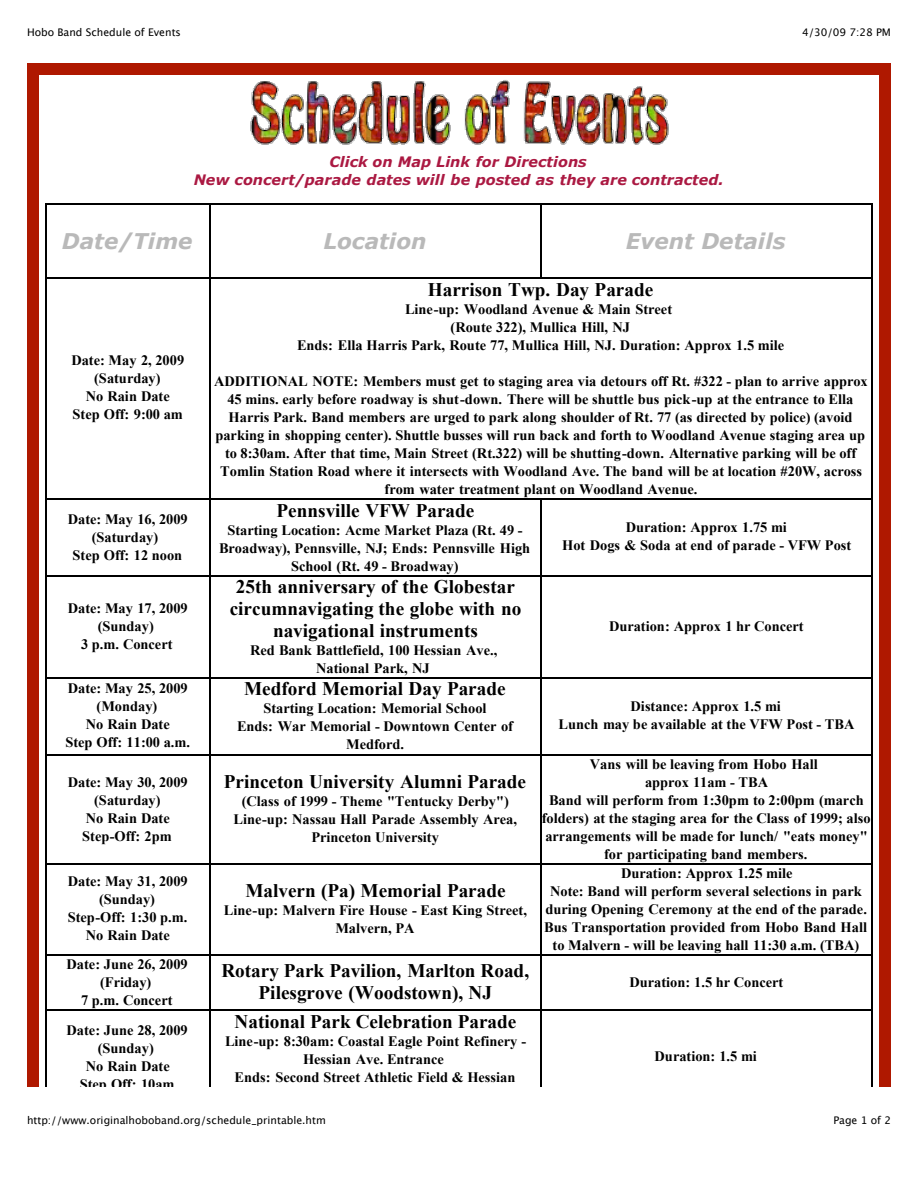
<style>
.page{position:relative;width:918px;height:1188px;background:#fff}
.page>*{position:absolute;margin:0;border:0;box-sizing:border-box;transform-origin:0 0}
.t1{font:italic 700 21.6px "Verdana";color:#b9b9b9}
.t2{font:700 19.2px/21.6px "Times New Roman";color:#000;text-align:center}
.t3{font:700 14.4px/18px "Times New Roman";color:#000;text-align:center}
.t4{font:italic 700 14.4px/18px "Verdana";color:#ab1942;text-align:center}
.t5{font:10.5px "Lucida Grande";color:#000}
</style>
<div class="page">
<div style="left:27px;top:63px;width:864px;height:12px;background:#af1800"></div>
<div style="left:27px;top:63px;width:12px;height:1024px;background:#af1800"></div>
<div style="left:879px;top:63px;width:12px;height:1024px;background:#af1800"></div>
<hr style="left:45px;top:203px;width:166px;height:2px;background:#000">
<hr style="left:45px;top:203px;width:1px;height:76px;background:#000">
<hr style="left:209px;top:203px;width:333px;height:2px;background:#000">
<hr style="left:209px;top:203px;width:2px;height:76px;background:#000">
<hr style="left:541px;top:203px;width:332px;height:2px;background:#000">
<hr style="left:541px;top:203px;width:1px;height:76px;background:#000">
<hr style="left:872px;top:203px;width:1px;height:76px;background:#000">
<hr style="left:45px;top:278px;width:166px;height:1px;background:#000">
<hr style="left:45px;top:278px;width:1px;height:222px;background:#000">
<hr style="left:209px;top:278px;width:664px;height:1px;background:#000">
<hr style="left:209px;top:278px;width:2px;height:222px;background:#000">
<hr style="left:872px;top:278px;width:1px;height:222px;background:#000">
<hr style="left:45px;top:499px;width:166px;height:1px;background:#000">
<hr style="left:45px;top:499px;width:1px;height:78px;background:#000">
<hr style="left:209px;top:499px;width:333px;height:1px;background:#000">
<hr style="left:209px;top:499px;width:2px;height:78px;background:#000">
<hr style="left:541px;top:499px;width:332px;height:1px;background:#000">
<hr style="left:541px;top:499px;width:1px;height:78px;background:#000">
<hr style="left:872px;top:499px;width:1px;height:78px;background:#000">
<hr style="left:45px;top:575px;width:166px;height:2px;background:#000">
<hr style="left:45px;top:575px;width:1px;height:104px;background:#000">
<hr style="left:209px;top:575px;width:333px;height:2px;background:#000">
<hr style="left:209px;top:575px;width:2px;height:104px;background:#000">
<hr style="left:541px;top:575px;width:332px;height:2px;background:#000">
<hr style="left:541px;top:575px;width:1px;height:104px;background:#000">
<hr style="left:872px;top:575px;width:1px;height:104px;background:#000">
<hr style="left:45px;top:677px;width:166px;height:2px;background:#000">
<hr style="left:45px;top:677px;width:1px;height:78px;background:#000">
<hr style="left:209px;top:677px;width:333px;height:2px;background:#000">
<hr style="left:209px;top:677px;width:2px;height:78px;background:#000">
<hr style="left:541px;top:677px;width:332px;height:2px;background:#000">
<hr style="left:541px;top:677px;width:1px;height:78px;background:#000">
<hr style="left:872px;top:677px;width:1px;height:78px;background:#000">
<hr style="left:45px;top:754px;width:166px;height:1px;background:#000">
<hr style="left:45px;top:754px;width:1px;height:111px;background:#000">
<hr style="left:209px;top:754px;width:333px;height:1px;background:#000">
<hr style="left:209px;top:754px;width:2px;height:111px;background:#000">
<hr style="left:541px;top:754px;width:332px;height:1px;background:#000">
<hr style="left:541px;top:754px;width:1px;height:111px;background:#000">
<hr style="left:872px;top:754px;width:1px;height:111px;background:#000">
<hr style="left:45px;top:863px;width:166px;height:2px;background:#000">
<hr style="left:45px;top:863px;width:1px;height:93px;background:#000">
<hr style="left:209px;top:863px;width:333px;height:2px;background:#000">
<hr style="left:209px;top:863px;width:2px;height:93px;background:#000">
<hr style="left:541px;top:863px;width:332px;height:2px;background:#000">
<hr style="left:541px;top:863px;width:1px;height:93px;background:#000">
<hr style="left:872px;top:863px;width:1px;height:93px;background:#000">
<hr style="left:45px;top:955px;width:166px;height:1px;background:#000">
<hr style="left:45px;top:955px;width:1px;height:56px;background:#000">
<hr style="left:209px;top:955px;width:333px;height:1px;background:#000">
<hr style="left:209px;top:955px;width:2px;height:56px;background:#000">
<hr style="left:541px;top:955px;width:332px;height:1px;background:#000">
<hr style="left:541px;top:955px;width:1px;height:56px;background:#000">
<hr style="left:872px;top:955px;width:1px;height:56px;background:#000">
<hr style="left:45px;top:1010px;width:166px;height:1px;background:#000">
<hr style="left:45px;top:1010px;width:1px;height:77px;background:#000">
<hr style="left:209px;top:1010px;width:333px;height:1px;background:#000">
<hr style="left:209px;top:1010px;width:2px;height:77px;background:#000">
<hr style="left:541px;top:1010px;width:332px;height:1px;background:#000">
<hr style="left:541px;top:1010px;width:1px;height:77px;background:#000">
<hr style="left:872px;top:1010px;width:1px;height:77px;background:#000">
<img style="left:250px;top:80px;width:419px;height:65px">
<p class="t5" style="left:27px;top:26px;width:155px">Hobo Band Schedule of Events</p>
<p class="t5" style="left:802px;top:26px;width:90px">4/30/09 7:28 PM</p>
<p class="t4" style="left:194px;top:153px;width:531px">Click on Map Link for Directions<br>New concert/parade dates will be posted as they are contracted.</p>
<h1 class="t1" style="left:62px;top:227px;width:132px">Date/Time</h1>
<h1 class="t1" style="left:323px;top:227px;width:105px">Location</h1>
<h1 class="t1" style="left:626px;top:227px;width:161px">Event Details</h1>
<p class="t3" style="left:71px;top:352px;width:114px">Date: May 2, 2009 (Saturday)<br>No Rain Date<br>Step Off: 9:00 am</p>
<p class="t3" style="left:68px;top:510px;width:122px">Date: May 16, 2009 (Saturday)<br>Step Off: 12 noon</p>
<p class="t3" style="left:68px;top:599px;width:122px">Date: May 17, 2009 (Sunday)<br>3 p.m. Concert</p>
<h2 class="t2" style="left:428px;top:279px;width:227px">Harrison Twp. Day Parade</h2>
<p class="t3" style="left:297px;top:300px;width:489px">Line-up: Woodland Avenue &amp; Main Street<br>(Route 322), Mullica Hill, NJ<br>Ends: Ella Harris Park, Route 77, Mullica Hill, NJ. Duration: Approx 1.5 mile</p>
<p class="t3" style="left:214px;top:372px;width:655px">ADDITIONAL NOTE: Members must get to staging area via detours off Rt. #322 - plan to arrive approx 45 mins. early before roadway is shut-down. There will be shuttle bus pick-up at the entrance to Ella Harris Park. Band members are urged to park along shoulder of Rt. 77 (as directed by police) (avoid parking in shopping center). Shuttle busses will run back and forth to Woodland Avenue staging area up to 8:30am. After that time, Main Street (Rt.322) will be shutting-down. Alternative parking will be off Tomlin Station Road where it intersects with Woodland Ave. The band will be at location #20W, across from water treatment plant on Woodland Avenue.</p>
<h2 class="t2" style="left:277px;top:499px;width:199px">Pennsville VFW Parade</h2>
<p class="t3" style="left:219px;top:521px;width:313px">Starting Location: Acme Market Plaza (Rt. 49 -<br>Broadway), Pennsville, NJ; Ends: Pennsville High<br>School (Rt. 49 - Broadway)</p>
<p class="t3" style="left:562px;top:518px;width:291px">Duration: Approx 1.75 mi<br>Hot Dogs &amp; Soda at end of parade - VFW Post</p>
<h2 class="t2" style="left:230px;top:576px;width:293px">25th anniversary of the Globestar circumnavigating the globe with no navigational instruments</h2>
<p class="t3" style="left:250px;top:641px;width:249px">Red Bank Battlefield, 100 Hessian Ave.,<br>National Park, NJ</p>
<p class="t3" style="left:609px;top:617px;width:196px">Duration: Approx 1 hr Concert</p>
<p class="t3" style="left:65px;top:679px;width:126px">Date: May 25, 2009 (Monday)<br>No Rain Date<br>Step Off: 11:00 a.m.</p>
<h2 class="t2" style="left:244px;top:678px;width:263px">Medford Memorial Day Parade</h2>
<p class="t3" style="left:237px;top:700px;width:277px">Starting Location: Memorial School<br>Ends: War Memorial - Downtown Center of<br>Medford.</p>
<p class="t3" style="left:559px;top:697px;width:297px">Distance: Approx 1.5 mi<br>Lunch may be available at the VFW Post - TBA</p>
<p class="t3" style="left:68px;top:773px;width:122px">Date: May 30, 2009 (Saturday)<br>No Rain Date<br>Step-Off: 2pm</p>
<h2 class="t2" style="left:224px;top:771px;width:304px">Princeton University Alumni Parade</h2>
<p class="t3" style="left:233px;top:792px;width:285px">(Class of 1999 - Theme "Tentucky Derby")<br>Line-up: Nassau Hall Parade Assembly Area,<br>Princeton University</p>
<p class="t3" style="left:68px;top:872px;width:122px">Date: May 31, 2009 (Sunday)<br>Step-Off: 1:30 p.m.<br>No Rain Date</p>
<h2 class="t2" style="left:245px;top:880px;width:262px">Malvern (Pa) Memorial Parade</h2>
<p class="t3" style="left:224px;top:901px;width:305px">Line-up: Malvern Fire House - East King Street,<br>Malvern, PA</p>
<p class="t3" style="left:67px;top:955px;width:123px">Date: June 26, 2009 (Friday)<br>7 p.m. Concert</p>
<h2 class="t2" style="left:221px;top:960px;width:309px">Rotary Park Pavilion, Marlton Road,<br>Pilesgrove (Woodstown), NJ</h2>
<p class="t3" style="left:67px;top:1021px;width:123px">Date: June 28, 2009 (Sunday)<br>No Rain Date<br>Step Off: 10am</p>
<h2 class="t2" style="left:235px;top:1011px;width:283px">National Park Celebration Parade</h2>
<p class="t3" style="left:225px;top:1032px;width:303px">Line-up: 8:30am: Coastal Eagle Point Refinery -<br>Hessian Ave. Entrance<br>Ends: Second Street Athletic Field &amp; Hessian</p>
<p class="t3" style="left:542px;top:755px;width:330px">Vans will be leaving from Hobo Hall<br>approx 11am - TBA<br>Band will perform from 1:30pm to 2:00pm (march folders) at the staging area for the Class of 1999; also arrangements will be made for lunch/ "eats money" for participating band members.</p>
<p class="t3" style="left:544px;top:864px;width:324px">Duration: Approx 1.25 mile<br>Note: Band will perform several selections in park during Opening Ceremony at the end of the parade.<br>Bus Transportation provided from Hobo Band Hall to Malvern - will be leaving hall 11:30 a.m. (TBA)</p>
<p class="t3" style="left:629px;top:973px;width:155px">Duration: 1.5 hr Concert</p>
<p class="t3" style="left:655px;top:1048px;width:104px">Duration: 1.5 mi</p>
<p class="t5" style="left:27px;top:1113px;width:300px">http://www.originalhoboband.org/schedule_printable.htm</p>
<p class="t5" style="left:833px;top:1113px;width:59px">Page 1 of 2</p>
</div>
